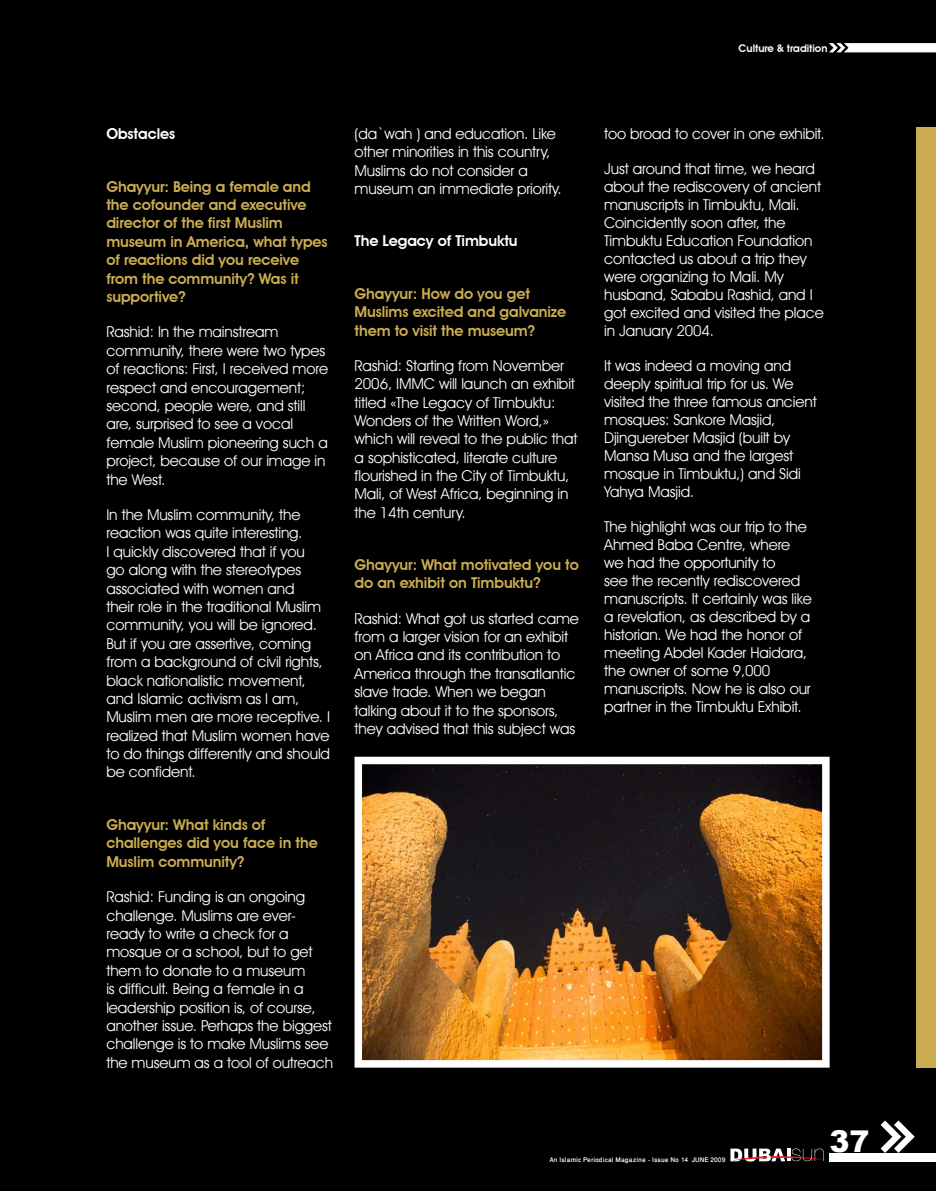
<style>
.page{position:relative;width:936px;height:1191px;background:#fff}
.page>*{position:absolute;margin:0;border:0;box-sizing:border-box;transform-origin:0 0}
.t1{font:900 30px "Arial";color:#fff}
.t2{font:15px/18.5px "Avant Garde IT Cby BT";letter-spacing:-.005em;color:#fff}
.t3{font:600 15px/18.5px "Avant Garde IT Cby BT";letter-spacing:-.005em;color:#cbac50}
.t4{font:600 15px "Avant Garde IT Cby BT";letter-spacing:-.005em;color:#fff}
.t5{font:600 10.5px "Avant Garde IT Cby BT";color:#fff}
.t6{font:500 9px "Win Soft Pro";color:#fff}
</style>
<div class="page">
<div style="left:0;top:0;width:935px;height:1191px;background:#000"></div>
<div style="left:829px;top:1153px;width:106px;height:8px;background:#fff"></div>
<svg style="left:880px;top:1120px;width:34px;height:33px"></svg>
<svg style="left:730px;top:1148px;width:96px;height:13px"></svg>
<svg style="left:829px;top:43px;width:106px;height:9px"></svg>
<div style="left:916px;top:128px;width:19px;height:939px;background:#cbac50"></div>
<img style="left:363px;top:765px;width:457px;height:293px">
<div style="left:354px;top:756px;width:475px;height:311px;border:8px solid #fff"></div>
<p class="t5" style="left:738px;top:42px;width:90px">Culture &amp; tradition</p>
<p class="t4" style="left:106px;top:125px;width:70px">Obstacles</p>
<p class="t3" style="left:106px;top:177px;width:223px">Ghayyur: Being a female and the cofounder and executive director of the first Muslim museum in America, what types of reactions did you receive from the community? Was it supportive?</p>
<p class="t2" style="left:106px;top:323px;width:223px">Rashid: In the mainstream community, there were two types of reactions: First, I received more respect and encouragement; second, people were, and still are, surprised to see a vocal female Muslim pioneering such a project, because of our image in the West.</p>
<p class="t2" style="left:106px;top:505px;width:225px">In the Muslim community, the reaction was quite interesting.<br>I quickly discovered that if you<br>go along with the stereotypes associated with women and<br>their role in the traditional Muslim community, you will be ignored.<br>But if you are assertive, coming from a background of civil rights, black nationalistic movement, and Islamic activism as I am,<br>Muslim men are more receptive. I realized that Muslim women have to do things differently and should be confident.</p>
<p class="t3" style="left:106px;top:815px;width:213px">Ghayyur: What kinds of challenges did you face in the<br>Muslim community?</p>
<p class="t2" style="left:106px;top:887px;width:228px">Rashid: Funding is an ongoing challenge. Muslims are ever&shy;ready to write a check for a mosque or a school, but to get them to donate to a museum<br>is difficult. Being a female in a leadership position is, of course, another issue. Perhaps the biggest challenge is to make Muslims see the museum as a tool of outreach</p>
<p class="t2" style="left:354px;top:124px;width:209px">(da`wah ) and education. Like other minorities in this country,<br>Muslims do not consider a museum an immediate priority.</p>
<p class="t4" style="left:354px;top:232px;width:164px">The Legacy of Timbuktu</p>
<p class="t3" style="left:354px;top:284px;width:213px">Ghayyur: How do you get<br>Muslims excited and galvanize them to visit the museum?</p>
<p class="t2" style="left:354px;top:356px;width:225px">Rashid: Starting from November<br>2006, IMMC will launch an exhibit titled «The Legacy of Timbuktu:<br>Wonders of the Written Word,» which will reveal to the public that a sophisticated, literate culture flourished in the City of Timbuktu,<br>Mali, of West Africa, beginning in the 14th century.</p>
<p class="t3" style="left:354px;top:555px;width:226px">Ghayyur: What motivated you to do an exhibit on Timbuktu?</p>
<p class="t2" style="left:354px;top:609px;width:226px">Rashid: What got us started came from a larger vision for an exhibit on Africa and its contribution to<br>America through the transatlantic slave trade. When we began talking about it to the sponsors, they advised that this subject was</p>
<p class="t2" style="left:604px;top:124px;width:222px">too broad to cover in one exhibit.</p>
<p class="t2" style="left:604px;top:160px;width:221px;line-height:18px">Just around that time, we heard about the rediscovery of ancient manuscripts in Timbuktu, Mali.<br>Coincidently soon after, the<br>Timbuktu Education Foundation contacted us about a trip they were organizing to Mali. My husband, Sababu Rashid, and I got excited and visited the place in January 2004.</p>
<p class="t2" style="left:604px;top:357px;width:214px;line-height:18px">It was indeed a moving and deeply spiritual trip for us. We visited the three famous ancient mosques: Sankore Masjid,<br>Djinguereber Masjid (built by<br>Mansa Musa and the largest mosque in Timbuktu,) and Sidi<br>Yahya Masjid.</p>
<p class="t2" style="left:604px;top:518px;width:209px;line-height:18px">The highlight was our trip to the<br>Ahmed Baba Centre, where we had the opportunity to<br>see the recently rediscovered manuscripts. It certainly was like a revelation, as described by a historian. We had the honor of meeting Abdel Kader Haidara, the owner of some 9,000 manuscripts. Now he is also our partner in the Timbuktu Exhibit.</p>
<p class="t6" style="left:549px;top:1152px;width:177px">An Islamic Periodical Magazine - Issue No 14 JUNE 2009</p>
<h1 class="t1" style="left:829px;top:1124px;width:42px">37</h1>
</div>
